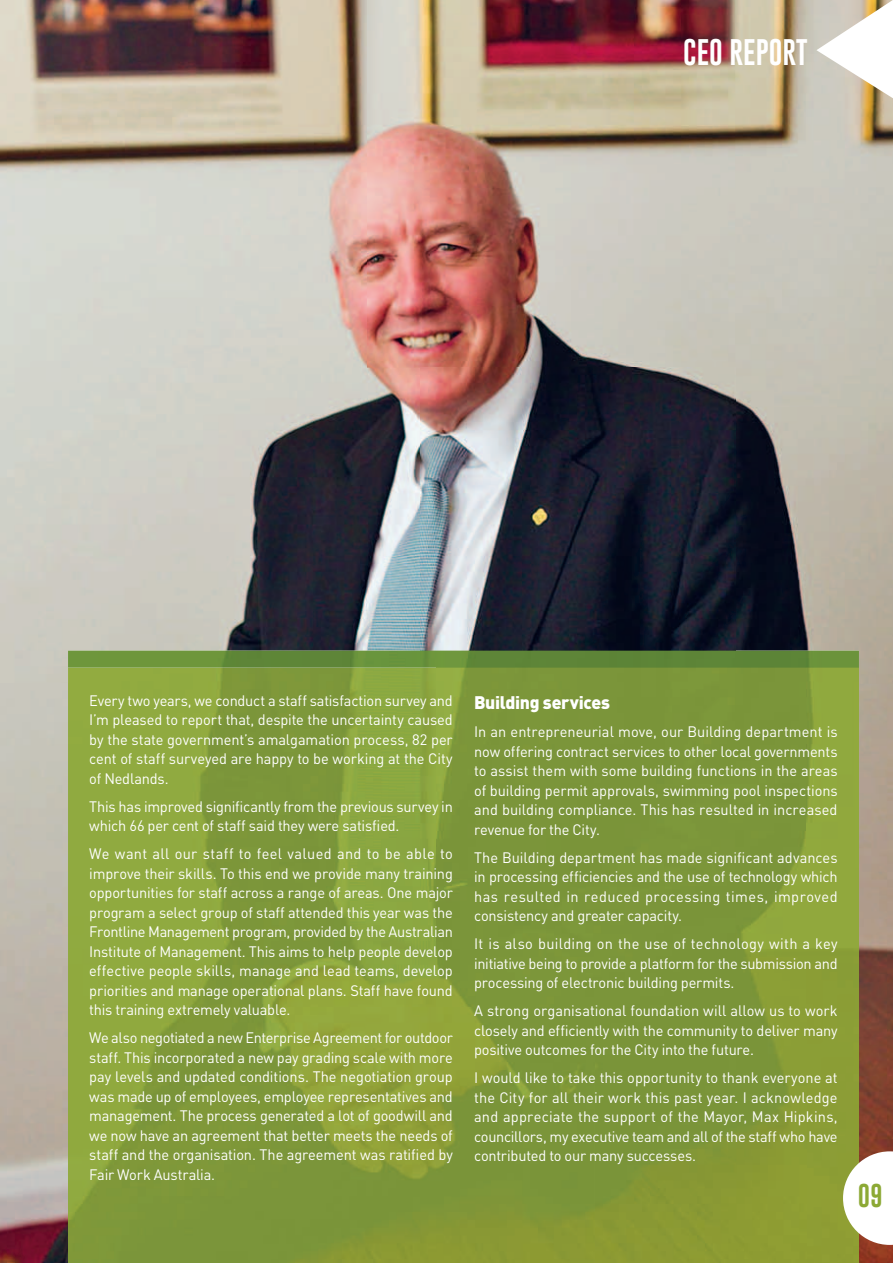
<style>
.page{position:relative;width:893px;height:1263px;background:#fff}
.page>*{position:absolute;margin:0;border:0;box-sizing:border-box;transform-origin:0 0}
.t1{font:27px "Gobold";color:#fff}
.t2{font:24px "Gobold";color:#8ca935}
.t3{font:900 18px "DIN";letter-spacing:-.02em;color:#fff}
.t4{font:15px/19.5px "DIN";letter-spacing:-.01em;color:#fff;text-align:justify}
</style>
<div class="page">
<img style="left:0;top:0;width:735px;height:368px">
<img style="left:735px;top:0;width:158px;height:684px">
<img style="left:0;top:368px;width:420px;height:316px">
<img style="left:420px;top:368px;width:316px;height:283px">
<img style="left:0;top:684px;width:68px;height:579px">
<img style="left:859px;top:684px;width:34px;height:579px">
<img style="left:68px;top:668px;width:369px;height:340px">
<img style="left:437px;top:668px;width:369px;height:340px">
<img style="left:806px;top:668px;width:53px;height:595px">
<img style="left:68px;top:1008px;width:739px;height:255px">
<img style="left:68px;top:651px;width:791px;height:17px">
<svg style="left:816px;top:0;width:77px;height:98px"></svg>
<svg style="left:843px;top:1151px;width:50px;height:94px"></svg>
<h1 class="t1" style="left:683px;top:35px;width:126px">CEO rEpOrT</h1>
<p class="t4" style="left:89px;top:691px;width:365px">Every two years, we conduct a staff satisfaction survey and I’m pleased to report that, despite the uncertainty caused by the state government’s amalgamation process, 82 per cent of staff surveyed are happy to be working at the City of Nedlands.</p>
<p class="t4" style="left:89px;top:797px;width:365px">This has improved significantly from the previous survey in which 66 per cent of staff said they were satisfied.</p>
<p class="t4" style="left:89px;top:844px;width:365px">We want all our staff to feel valued and to be able to improve their skills. To this end we provide many training opportunities for staff across a range of areas. One major program a select group of staff attended this year was the Frontline Management program, provided by the Australian Institute of Management. This aims to help people develop effective people skills, manage and lead teams, develop priorities and manage operational plans. Staff have found this training extremely valuable.</p>
<p class="t4" style="left:89px;top:1028px;width:365px">We also negotiated a new Enterprise Agreement for outdoor staff. This incorporated a new pay grading scale with more pay levels and updated conditions. The negotiation group was made up of employees, employee representatives and management. The process generated a lot of goodwill and we now have an agreement that better meets the needs of staff and the organisation. The agreement was ratified by Fair Work Australia.</p>
<p class="t3" style="left:474px;top:690px;width:137px">Building services</p>
<p class="t4" style="left:474px;top:722px;width:365px">In an entrepreneurial move, our Building department is now offering contract services to other local governments to assist them with some building functions in the areas of building permit approvals, swimming pool inspections and building compliance. This has resulted in increased revenue for the City.</p>
<p class="t4" style="left:474px;top:848px;width:365px">The Building department has made significant advances in processing efficiencies and the use of technology which has resulted in reduced processing times, improved consistency and greater capacity.</p>
<p class="t4" style="left:474px;top:934px;width:365px">It is also building on the use of technology with a key initiative being to provide a platform for the submission and processing of electronic building permits.</p>
<p class="t4" style="left:474px;top:1001px;width:365px">A strong organisational foundation will allow us to work closely and efficiently with the community to deliver many positive outcomes for the City into the future.</p>
<p class="t4" style="left:474px;top:1068px;width:365px">I would like to take this opportunity to thank everyone at the City for all their work this past year. I acknowledge and appreciate the support of the Mayor, Max Hipkins, councillors, my executive team and all of the staff who have contributed to our many successes.</p>
<h2 class="t2" style="left:858px;top:1180px;width:26px">09</h2>
</div>
